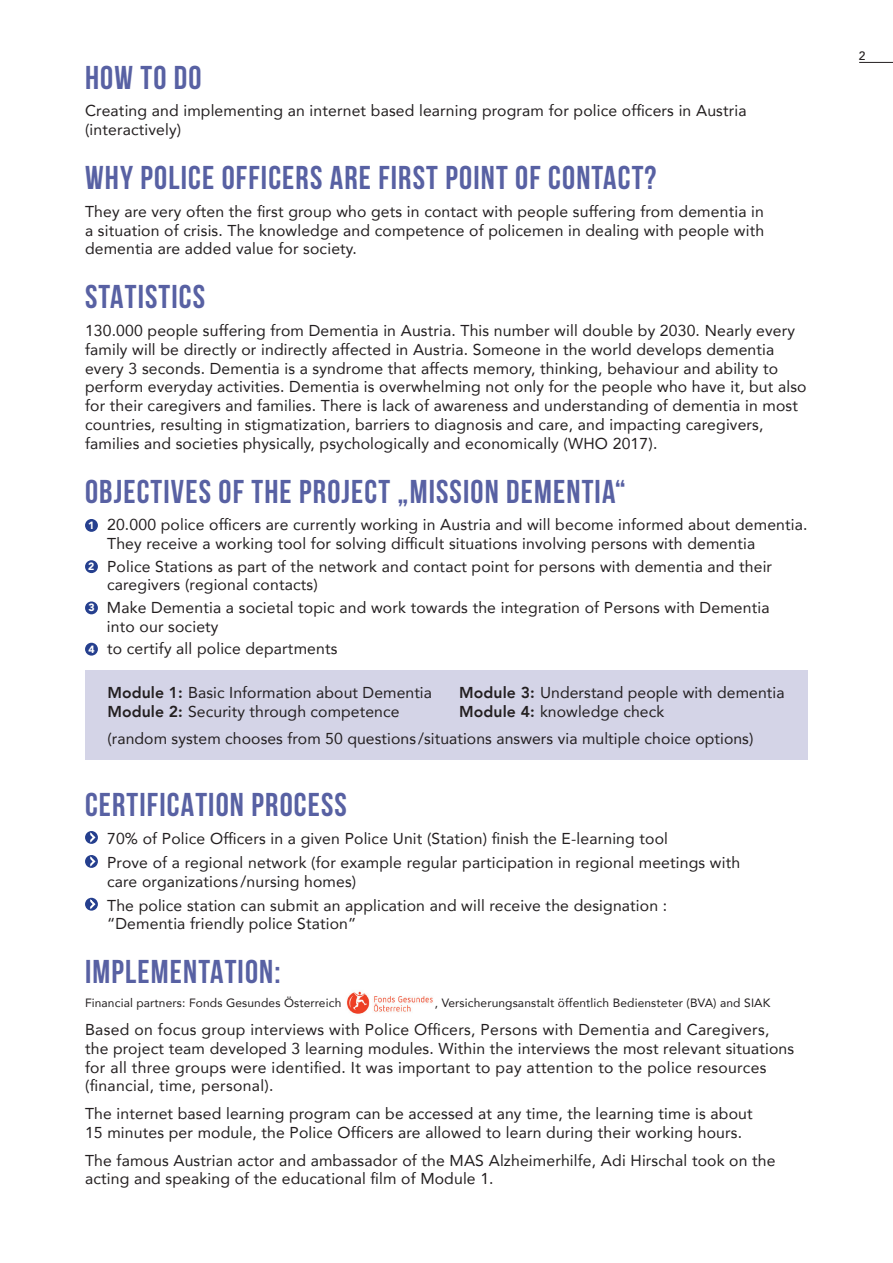
<style>
.page{position:relative;width:893px;height:1263px;background:#fff}
.page>*{position:absolute;margin:0;border:0;box-sizing:border-box;transform-origin:0 0}
.t1{font:700 33px "Bebas Neue";letter-spacing:.035em;color:#5861a3}
.t2{font:15.75px/18.8px "Avenir";letter-spacing:.01em;color:#231f20}
.t3{font:12px "Avenir";letter-spacing:.01em;color:#231f20}
.t4{font:500 12px "Avenir LT Std";color:#231f20}
.t5{font:900 10.5px "Avenir";color:#fff}
.s1{font-weight:800}
</style>
<div class="page">
<img style="left:346px;top:991px;width:87px;height:23px">
<div style="left:85px;top:519px;width:13px;height:13px;background:#253f8e;border-radius:50%"></div>
<div style="left:85px;top:560px;width:13px;height:13px;background:#253f8e;border-radius:50%"></div>
<div style="left:85px;top:601px;width:13px;height:13px;background:#253f8e;border-radius:50%"></div>
<div style="left:85px;top:643px;width:13px;height:13px;background:#253f8e;border-radius:50%"></div>
<div style="left:85px;top:831px;width:13px;height:13px;background:#253f8e;border-radius:50%"></div>
<svg style="left:90px;top:832px;width:6px;height:11px"></svg>
<div style="left:85px;top:855px;width:13px;height:13px;background:#253f8e;border-radius:50%"></div>
<svg style="left:90px;top:856px;width:6px;height:11px"></svg>
<svg style="left:85px;top:898px;width:13px;height:13px"></svg>
<svg style="left:90px;top:898px;width:6px;height:12px"></svg>
<div style="left:85px;top:671px;width:723px;height:89px;background:#d4d4e7"></div>
<hr style="left:859px;top:62px;width:34px;height:1px;background:#231f20">
<p class="t1" style="left:85px;top:59px;width:118px">HOW TO DO</p>
<p class="t2" style="left:85px;top:101px;width:663px">Creating and implementing an internet based learning program for police officers in Austria</p>
<p class="t2" style="left:85px;top:120px;width:98px">(interactively)</p>
<p class="t1" style="left:85px;top:160px;width:573px">WHY POLICE OFFICERS ARE FIRST POINT OF CONTACT?</p>
<p class="t2" style="left:85px;top:201px;width:680px">They are very often the first group who gets in contact with people suffering from dementia in</p>
<p class="t2" style="left:85px;top:220px;width:681px">a situation of crisis. The knowledge and competence of policemen in dealing with people with</p>
<p class="t2" style="left:85px;top:239px;width:273px">dementia are added value for society.</p>
<p class="t1" style="left:85px;top:279px;width:122px">STATISTICS</p>
<p class="t2" style="left:85px;top:321px;width:723px">130.000 people suffering from Dementia in Austria. This number will double by 2030. Nearly every family will be directly or indirectly affected in Austria. Someone in the world develops dementia every 3 seconds. Dementia is a syndrome that affects memory, thinking, behaviour and ability to perform everyday activities. Dementia is overwhelming not only for the people who have it, but also for their caregivers and families. There is lack of awareness and understanding of dementia in most countries, resulting in stigmatization, barriers to diagnosis and care, and impacting caregivers,</p>
<p class="t2" style="left:85px;top:433px;width:574px">families and societies physically, psychologically and economically (WHO 2017).</p>
<p class="t1" style="left:85px;top:473px;width:542px">OBJECTIVES OF THE PROJECT „MISSION DEMENTIA“</p>
<p class="t5" style="left:88px;top:516px;width:8px">1</p>
<p class="t2" style="left:107px;top:515px;width:702px">20.000 police officers are currently working in Austria and will become informed about dementia.<br>They receive a working tool for solving difficult situations involving persons with dementia</p>
<p class="t5" style="left:88px;top:558px;width:8px">2</p>
<p class="t2" style="left:107px;top:556px;width:666px">Police Stations as part of the network and contact point for persons with dementia and their caregivers (regional contacts)</p>
<p class="t5" style="left:88px;top:599px;width:8px">3</p>
<p class="t2" style="left:107px;top:597px;width:664px">Make Dementia a societal topic and work towards the integration of Persons with Dementia into our society</p>
<p class="t5" style="left:88px;top:640px;width:8px">4</p>
<p class="t2" style="left:107px;top:639px;width:232px">to certify all police departments</p>
<p class="t2" style="left:107px;top:683px;width:326px"><span class="s1">Module 1:</span> Basic Information about Dementia</p>
<p class="t2" style="left:107px;top:702px;width:294px"><span class="s1">Module 2:</span> Security through competence</p>
<p class="t2" style="left:107px;top:729px;width:648px">(random system chooses from 50 questions /situations answers via multiple choice options)</p>
<p class="t2" style="left:459px;top:683px;width:327px"><span class="s1">Module 3:</span> Understand people with dementia</p>
<p class="t2" style="left:459px;top:702px;width:207px"><span class="s1">Module 4:</span> knowledge check</p>
<p class="t1" style="left:85px;top:787px;width:263px">CERTIFICATION PROCESS</p>
<p class="t2" style="left:107px;top:828px;width:562px">70% of Police Officers in a given Police Unit (Station) finish the E-learning tool</p>
<p class="t2" style="left:107px;top:852px;width:635px">Prove of a regional network (for example regular participation in regional meetings with care organizations /nursing homes)</p>
<p class="t2" style="left:107px;top:895px;width:562px">The police station can submit an application and will receive the designation : “Dementia friendly police Station”</p>
<p class="t1" style="left:85px;top:954px;width:197px">IMPLEMENTATION:</p>
<p class="t3" style="left:85px;top:993px;width:258px">Financial partners: Fonds Gesundes Österreich</p>
<p class="t3" style="left:435px;top:993px;width:337px">, Versicherungsanstalt öffentlich Bediensteter (BVA) and SIAK</p>
<p class="t2" style="left:85px;top:1020px;width:686px">Based on focus group interviews with Police Officers, Persons with Dementia and Caregivers,</p>
<p class="t2" style="left:85px;top:1038px;width:711px">the project team developed 3 learning modules. Within the interviews the most relevant situations for all three groups were identified. It was important to pay attention to the police resources</p>
<p class="t2" style="left:85px;top:1076px;width:190px">(financial, time, personal).</p>
<p class="t2" style="left:85px;top:1104px;width:669px">The internet based learning program can be accessed at any time, the learning time is about</p>
<p class="t2" style="left:85px;top:1122px;width:658px">15 minutes per module, the Police Officers are allowed to learn during their working hours.</p>
<p class="t2" style="left:85px;top:1150px;width:692px">The famous Austrian actor and ambassador of the MAS Alzheimerhilfe, Adi Hirschal took on the acting and speaking of the educational film of Module 1.</p>
<p class="t4" style="left:859px;top:49px;width:8px">2</p>
</div>
